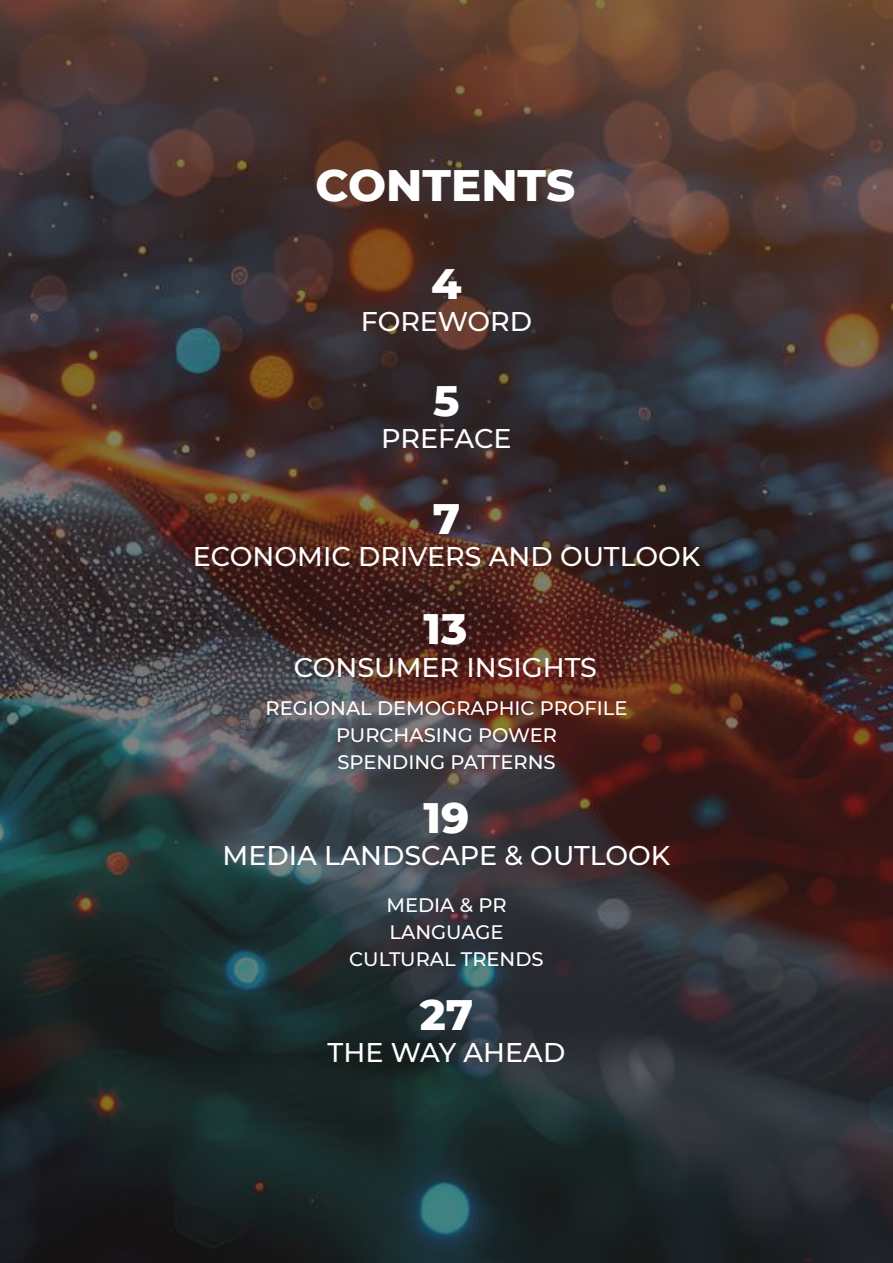
<style>
.page{position:relative;width:893px;height:1263px;background:#fff}
.page>*{position:absolute;margin:0;border:0;box-sizing:border-box;transform-origin:0 0}
.t1{font:800 45px "Montserrat";color:#fff}
.t2{font:800 43.5px "Montserrat";color:#fff}
.t3{font:500 27px "Montserrat";color:#fff}
.t4{font:500 19.5px/27px "Montserrat";color:#fff;text-align:center}
</style>
<div class="page">
<img style="left:0;top:0;width:893px;height:1263px">
<h1 class="t1" style="left:316px;top:152px;width:261px">CONTENTS</h1>
<h2 class="t2" style="left:431px;top:251px;width:32px">4</h2>
<p class="t3" style="left:361px;top:302px;width:173px">FOREWORD</p>
<h2 class="t2" style="left:433px;top:368px;width:28px">5</h2>
<p class="t3" style="left:381px;top:420px;width:132px">PREFACE</p>
<h2 class="t2" style="left:433px;top:487px;width:29px">7</h2>
<p class="t3" style="left:193px;top:538px;width:509px">ECONOMIC DRIVERS AND OUTLOOK</p>
<h2 class="t2" style="left:423px;top:597px;width:45px">13</h2>
<p class="t3" style="left:294px;top:648px;width:305px">CONSUMER INSIGHTS</p>
<p class="t4" style="left:266px;top:694px;width:363px">REGIONAL DEMOGRAPHIC PROFILE<br>PURCHASING POWER<br>SPENDING PATTERNS</p>
<h2 class="t2" style="left:424px;top:785px;width:47px">19</h2>
<p class="t3" style="left:223px;top:836px;width:449px">MEDIA LANDSCAPE &amp; OUTLOOK</p>
<p class="t4" style="left:349px;top:891px;width:196px">MEDIA &amp; PR<br>LANGUAGE<br>CULTURAL TRENDS</p>
<h2 class="t2" style="left:420px;top:983px;width:55px">27</h2>
<p class="t3" style="left:328px;top:1034px;width:239px">THE WAY AHEAD</p>
</div>
